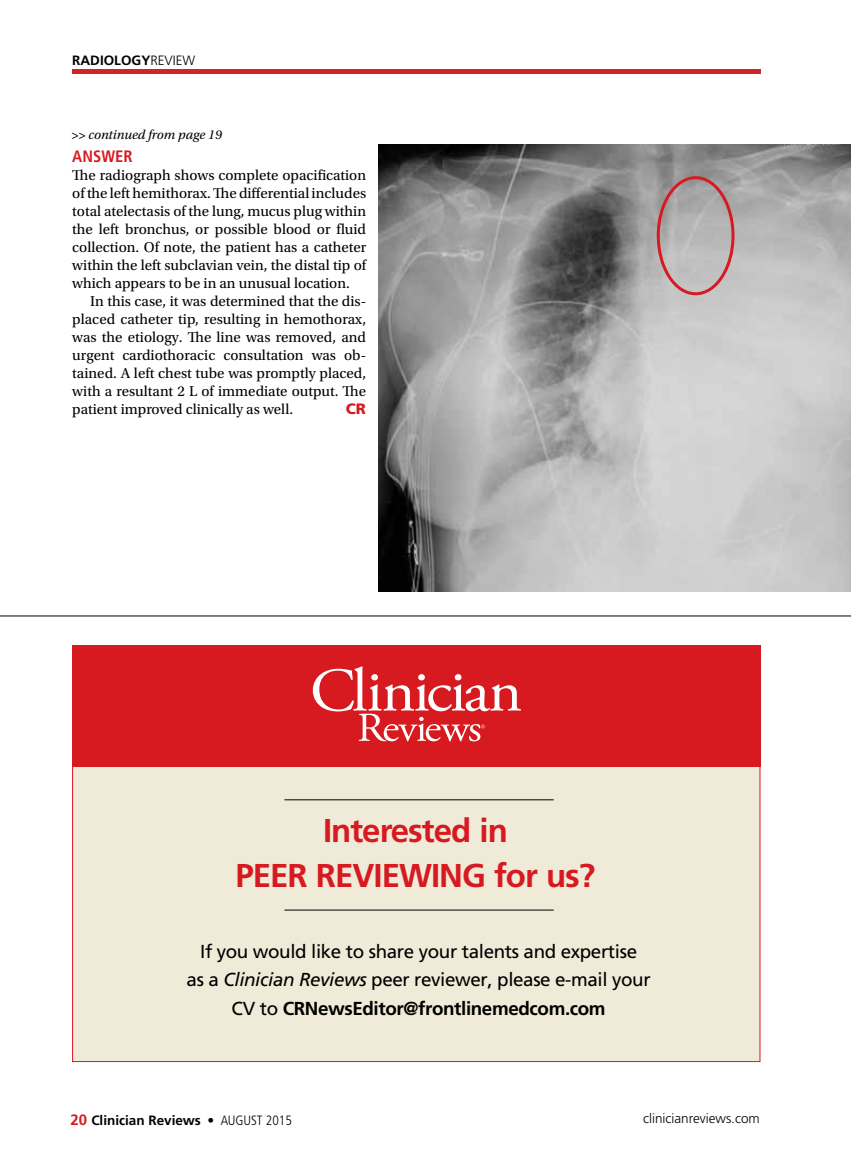
<style>
.page{position:relative;width:851px;height:1161px;background:#fff}
.page>*{position:absolute;margin:0;border:0;box-sizing:border-box;transform-origin:0 0}
.t1{font:700 33px "Frutiger LT Std";letter-spacing:-.03em;color:#d71920}
.t2{font:18.75px/28.2px "Frutiger LT Std";letter-spacing:-.02em;color:#000;text-align:center}
.t3{font:700 condensed 16.5px "Frutiger LT Std";color:#d71920}
.t4{font:15px/18px "Utopia Std";color:#000;text-align:justify}
.t5{font:900 15px "Frutiger LT Std";color:#d71920}
.t6{font:700 13.5px "Frutiger LT Std";color:#000}
.t7{font:italic 13.5px "Utopia Std";color:#000}
.t8{font:300 13.5px "Frutiger LT Std";color:#000}
.s1{font-weight:300}
.s2{font-style:italic}
.s3{font-weight:700}
.s4{font-size:15px;color:#d71920}
.s5{font-weight:400;font-stretch:condensed}
.s6{font-weight:300;font-stretch:condensed}
</style>
<div class="page">
<div style="left:72px;top:69px;width:689px;height:5px;background:#d2232a"></div>
<img style="left:378px;top:144px;width:472px;height:448px">
<div style="left:656px;top:176px;width:78px;height:119px;border:3px solid #d71920;border-radius:50%"></div>
<div style="left:72px;top:664px;width:688px;height:398px;background:#f0ead8;border:1px solid #d71920"></div>
<div style="left:72px;top:645px;width:688px;height:121px;background:#d71920"></div>
<svg style="left:313px;top:666px;width:208px;height:75px"></svg>
<hr style="left:284px;top:799px;width:269px;height:1px;background:#000">
<hr style="left:284px;top:910px;width:269px;height:1px;background:#000">
<hr style="left:0;top:616px;width:850px;height:1px;background:#000">
<p class="t6" style="left:72px;top:52px;width:124px">Radiology<span class="s1">Review</span></p>
<p class="t7" style="left:71px;top:128px;width:152px">&gt;&gt; continued from page 19</p>
<p class="t3" style="left:72px;top:146px;width:62px">ANSWER</p>
<p class="t4" style="left:72px;top:166px;width:295px">The radiograph shows complete opacification of the left hemithorax. The differential includes total atelectasis of the lung, mucus plug within the left bronchus, or possible blood or fluid collection. Of note, the patient has a catheter within the left subclavian vein, the distal tip of which appears to be in an unusual location.</p>
<p class="t4" style="left:72px;top:292px;width:295px;text-indent:18px">In this case, it was determined that the dis&shy;placed catheter tip, resulting in hemothorax, was the etiology. The line was removed, and urgent cardiothoracic consultation was ob&shy;tained. A left chest tube was promptly placed, with a resultant 2 L of immediate output. The patient improved clinically as well.</p>
<p class="t5" style="left:346px;top:400px;width:22px">CR</p>
<h1 class="t1" style="left:323px;top:811px;width:186px">Interested in</h1>
<h1 class="t1" style="left:235px;top:856px;width:36px">Peer</h1>
<h1 class="t1" style="left:316px;top:856px;width:281px">Reviewing for us?</h1>
<p class="t2" style="left:187px;top:938px;width:465px">If you would like to share your talents and expertise<br>as a <span class="s2">Clinician Reviews</span> peer reviewer, please e-mail your<br>CV to <span class="s3">CRNewsEditor@frontlinemedcom.com</span></p>
<p class="t6" style="left:70px;top:1112px;width:223px"><span class="s4">20</span> Clinician Reviews <span class="s5">•</span> <span class="s6">AUGUST 2015</span></p>
<p class="t8" style="left:643px;top:1111px;width:118px">clinicianreviews.com</p>
</div>
